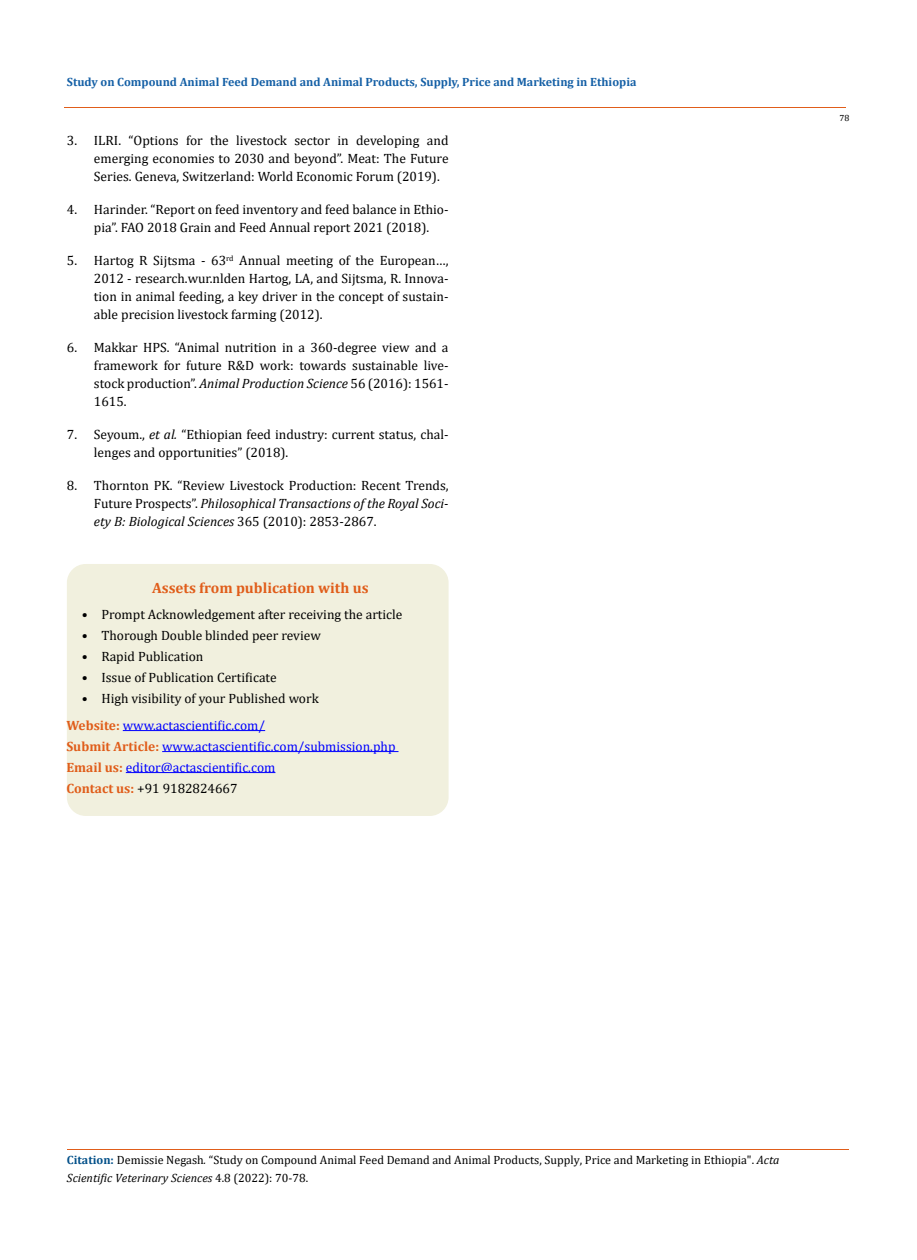
<style>
.page{position:relative;width:917px;height:1260px;background:#fff}
.page>*{position:absolute;margin:0;border:0;box-sizing:border-box;transform-origin:0 0}
.t1{font:700 15px "Cambria";color:#e05d1a}
.t2{font:13.5px/18px "Cambria";color:#000;text-align:justify}
.t3{font:13.5px/21px "Cambria";color:#00f}
.t4{font:12px/18px "Cambria";color:#000}
.t5{font:700 12px "Cambria";color:#1560a6}
.t6{font:9px "Cambria";color:#000}
.s1{font-style:italic}
.s2{font-weight:700;color:#e05d1a}
.s3{color:#000}
.s4{font-weight:700;color:#035089}
</style>
<div class="page">
<div style="left:68px;top:565px;width:380px;height:250px;background:#f1f0de;border-radius:18px"></div>
<div style="left:67px;top:564px;width:381px;height:252px;border:2px solid #f1f0de;border-radius:18px"></div>
<hr style="left:123px;top:730px;width:142px;height:1px;background:#00f">
<hr style="left:162px;top:751px;width:236px;height:1px;background:#00f">
<hr style="left:126px;top:772px;width:149px;height:1px;background:#00f">
<hr style="left:64px;top:108px;width:781px;height:1px;background:#e05d1a">
<hr style="left:67px;top:1149px;width:781px;height:1px;background:#e05d1a">
<p class="t5" style="left:67px;top:73px;width:571px">Study on Compound Animal Feed Demand and Animal Products, Supply, Price and Marketing in Ethiopia</p>
<p class="t2" style="left:94px;top:132px;width:356px;text-indent:-27px">3. ILRI. “Options for the livestock sector in developing and emerging economies to 2030 and beyond”. Meat: The Future Series. Geneva, Switzerland: World Economic Forum (2019).</p>
<p class="t2" style="left:67px;top:201px;width:383px;text-align:center">4. Harinder. “Report on feed inventory and feed balance in Ethio&shy;pia”. FAO 2018 Grain and Feed Annual report 2021 (2018).</p>
<p class="t2" style="left:94px;top:252px;width:356px;text-indent:-27px">5. Hartog R Sijtsma - 63<sup>rd</sup> Annual meeting of the European…, 2012 - research.wur.nlden Hartog, LA, and Sijtsma, R. Innova&shy;tion in animal feeding, a key driver in the concept of sustain&shy;able precision livestock farming (2012).</p>
<p class="t2" style="left:94px;top:339px;width:356px;text-indent:-27px">6. Makkar HPS. “Animal nutrition in a 360-degree view and a framework for future R&amp;D work: towards sustainable live&shy;stock production”. <span class="s1">Animal Production Science</span> 56 (2016): 1561- 1615.</p>
<p class="t2" style="left:94px;top:426px;width:356px;text-indent:-27px">7. Seyoum., <span class="s1">et al.</span> “Ethiopian feed industry: current status, chal&shy;lenges and opportunities” (2018).</p>
<p class="t2" style="left:94px;top:477px;width:356px;text-indent:-27px">8. Thornton PK. “Review Livestock Production: Recent Trends, Future Prospects”. <span class="s1">Philosophical Transactions of the Royal Soci&shy;ety B: Biological Sciences</span> 365 (2010): 2853-2867.</p>
<p class="t1" style="left:152px;top:577px;width:218px">Assets from publication with us</p>
<p class="t2" style="left:82px;top:605px;width:322px">• Prompt Acknowledgement after receiving the article</p>
<p class="t2" style="left:82px;top:626px;width:240px">• Thorough Double blinded peer review</p>
<p class="t2" style="left:82px;top:647px;width:123px">• Rapid Publication</p>
<p class="t2" style="left:82px;top:668px;width:196px">• Issue of Publication Certificate</p>
<p class="t2" style="left:82px;top:689px;width:238px">• High visibility of your Published work</p>
<p class="t3" style="left:66px;top:715px;width:330px"><span class="s2">Website:</span> www.actascientific.com/<br><span class="s2">Submit Article:</span> www.actascientific.com/submission.php <span class="s2">Email us:</span> editor@actascientific.com<br><span class="s2">Contact us:</span> <span class="s3">+91 9182824667</span></p>
<p class="t6" style="left:839px;top:113px;width:11px">78</p>
<p class="t4" style="left:67px;top:1151px;width:714px"><span class="s4">Citation:</span> Demissie Negash<span class="s1">.</span> “Study on Compound Animal Feed Demand and Animal Products, Supply, Price and Marketing in Ethiopia". <span class="s1">Acta<br>Scientific Veterinary Sciences</span> 4.8 (2022): 70-78.</p>
</div>
